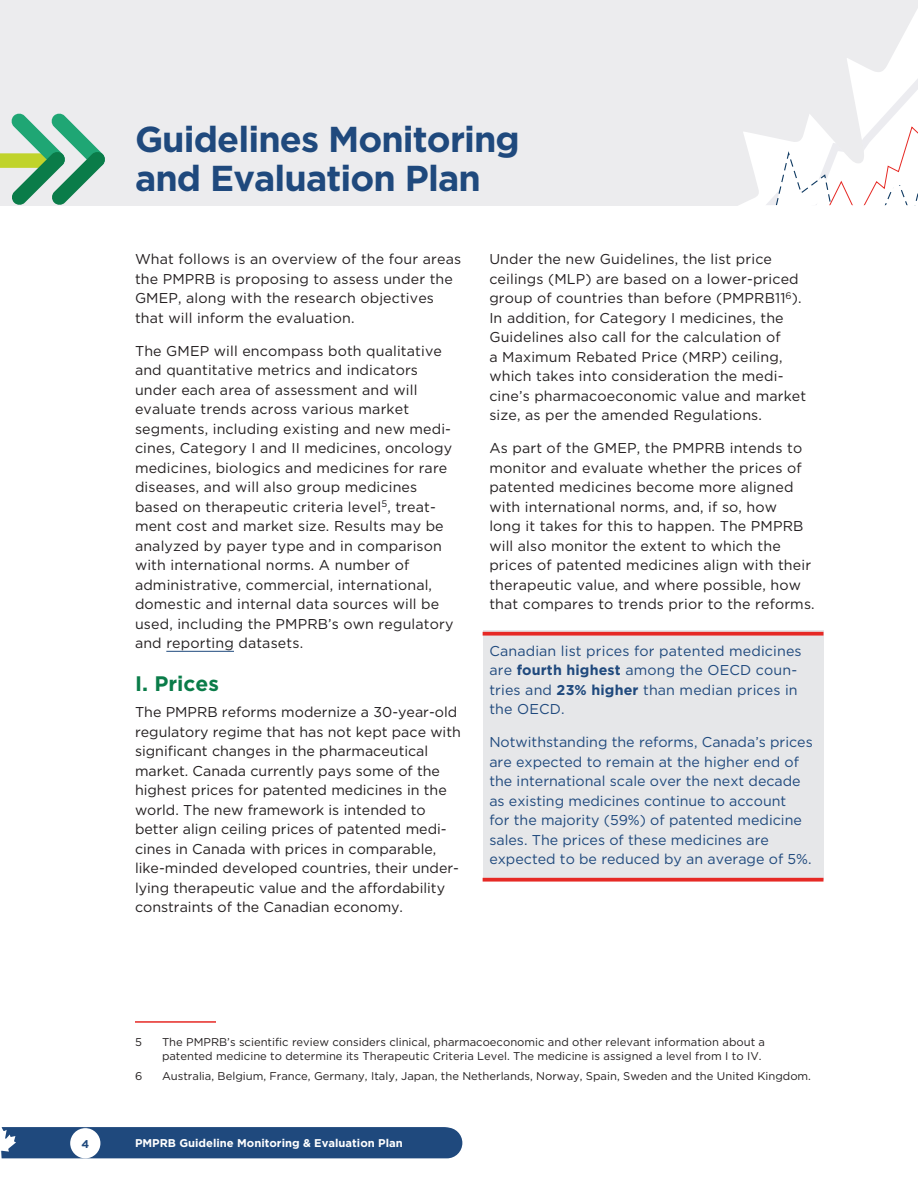
<style>
.page{position:relative;width:918px;height:1188px;background:#fff}
.page>*{position:absolute;margin:0;border:0;box-sizing:border-box;transform-origin:0 0}
.t1{font:700 36px/39px "Gotham HTF";letter-spacing:-.025em;color:#1f497d}
.t2{font:700 21px "Gotham HTF";color:#0a7c49}
.Body{font:14.25px/19.5px "Gotham HTF";letter-spacing:.01em;color:#231f20}
.call-out-2{font:14.25px/19.5px "Gotham HTF";color:#1f497d}
.Footnotes{font:11.25px/13.5px "Gotham HTF";color:#231f20}
.t3{font:700 11.25px "Gotham HTF";color:#fff}
.t4{font:700 11.25px "Gotham HTF";color:#1f497d}
.s1{font-weight:700}
</style>
<div class="page">
<div style="left:0;top:0;width:918px;height:205px;background:#ececee"></div>
<svg style="left:0;top:113px;width:105px;height:92px"></svg>
<svg style="left:741px;top:9px;width:177px;height:196px"></svg>
<svg style="left:0;top:1127px;width:462px;height:32px;background:#335989"></svg>
<hr style="left:135px;top:1021px;width:81px;height:2px;background:#e62925">
<hr style="left:166px;top:651px;width:68px;height:1px;background:#1f497d">
<div style="left:483px;top:630px;width:341px;height:100px;background:#e6e7e9"></div>
<svg style="left:483px;top:632px;width:341px;height:4px"></svg>
<div style="left:483px;top:722px;width:341px;height:158px;background:#e6e7e9"></div>
<svg style="left:483px;top:878px;width:341px;height:4px"></svg>
<h2 class="t1" style="left:135px;top:119px;width:386px">Guidelines Monitoring and Evaluation Plan</h2>
<p class="Body" style="left:135px;top:249px;width:328px">What follows is an overview of the four areas the PMPRB is proposing to assess under the GMEP, along with the research objectives that will inform the evaluation.</p>
<p class="Body" style="left:135px;top:341px;width:320px">The GMEP will encompass both qualitative and quantitative metrics and indicators under each area of assessment and will evaluate trends across various market segments, including existing and new medi&shy;cines, Category I and II medicines, oncology medicines, biologics and medicines for rare diseases, and will also group medicines based on therapeutic criteria level<sup>5</sup>, treat&shy;ment cost and market size. Results may be analyzed by payer type and in comparison with international norms. A number of administrative, commercial, international, domestic and internal data sources will be used, including the PMPRB’s own regulatory and reporting datasets.</p>
<h3 class="t2" style="left:135px;top:671px;width:85px">I. Prices</h3>
<p class="Body" style="left:135px;top:702px;width:327px">The PMPRB reforms modernize a 30-year-old regulatory regime that has not kept pace with significant changes in the pharmaceutical market. Canada currently pays some of the highest prices for patented medicines in the world. The new framework is intended to better align ceiling prices of patented medi&shy;cines in Canada with prices in comparable, like-minded developed countries, their under&shy;lying therapeutic value and the affordability constraints of the Canadian economy.</p>
<p class="Body" style="left:489px;top:249px;width:318px">Under the new Guidelines, the list price ceilings (MLP) are based on a lower-priced group of countries than before (PMPRB11<sup>6</sup>).<br>In addition, for Category I medicines, the Guidelines also call for the calculation of<br>a Maximum Rebated Price (MRP) ceiling, which takes into consideration the medi&shy;cine’s pharmacoeconomic value and market size, as per the amended Regulations.</p>
<p class="Body" style="left:489px;top:438px;width:327px">As part of the GMEP, the PMPRB intends to monitor and evaluate whether the prices of patented medicines become more aligned with international norms, and, if so, how<br>long it takes for this to happen. The PMPRB will also monitor the extent to which the prices of patented medicines align with their therapeutic value, and where possible, how that compares to trends prior to the reforms.</p>
<p class="call-out-2" style="left:489px;top:641px;width:314px">Canadian list prices for patented medicines are <span class="s1">fourth highest</span> among the OECD coun&shy;tries and <span class="s1">23% higher</span> than median prices in the OECD.</p>
<p class="call-out-2" style="left:489px;top:732px;width:325px">Notwithstanding the reforms, Canada’s prices are expected to remain at the higher end of the international scale over the next decade as existing medicines continue to account<br>for the majority (59%) of patented medicine sales. The prices of these medicines are expected to be reduced by an average of 5%.</p>
<p class="Footnotes" style="left:135px;top:1035px;width:8px">5</p>
<p class="Footnotes" style="left:162px;top:1035px;width:605px">The PMPRB’s scientific review considers clinical, pharmacoeconomic and other relevant information about a patented medicine to determine its Therapeutic Criteria Level. The medicine is assigned a level from I to IV.</p>
<p class="Footnotes" style="left:135px;top:1069px;width:9px">6</p>
<p class="Footnotes" style="left:162px;top:1069px;width:651px">Australia, Belgium, France, Germany, Italy, Japan, the Netherlands, Norway, Spain, Sweden and the United Kingdom.</p>
<p class="t4" style="left:81px;top:1137px;width:9px">4</p>
<p class="t3" style="left:135px;top:1137px;width:269px">PMPRB Guideline Monitoring &amp; Evaluation Plan</p>
</div>
